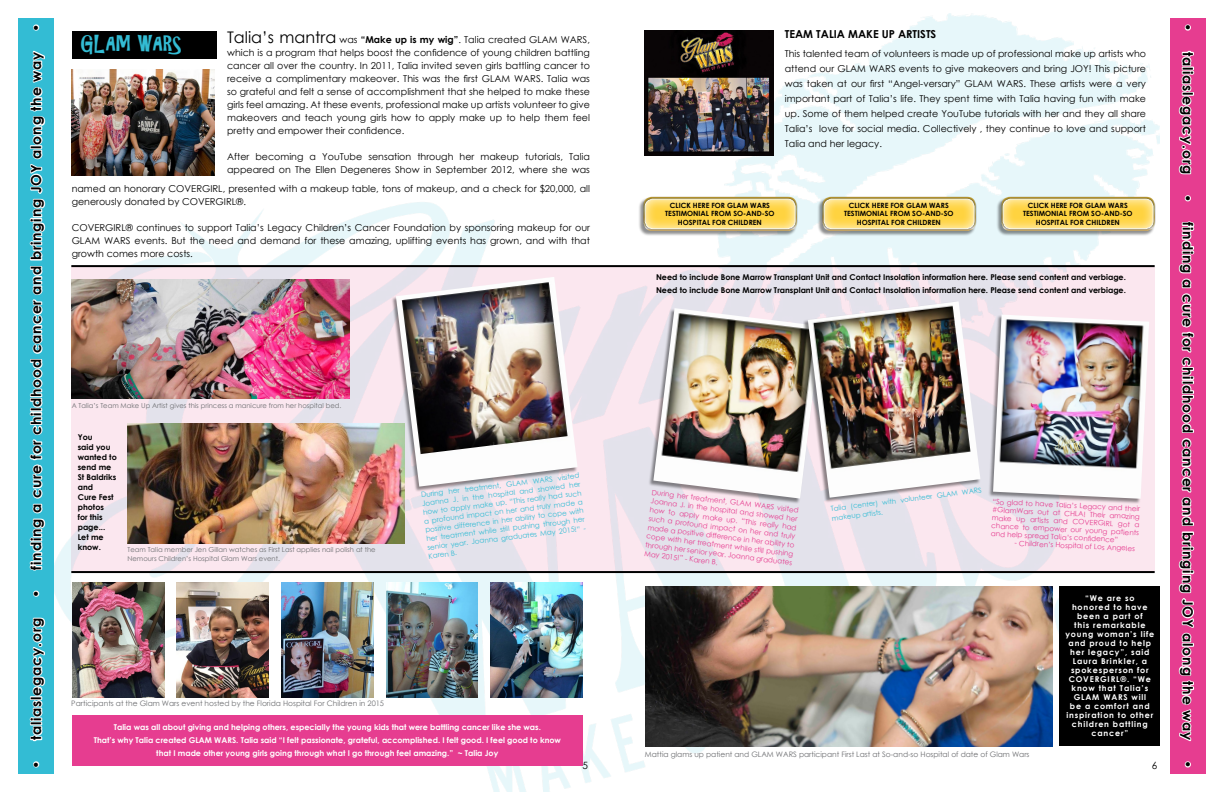
<style>
.page{position:relative;width:1224px;height:792px;background:#fff}
.page>*{position:absolute;margin:0;border:0;box-sizing:border-box;transform-origin:0 0}
.t1{font:20px "ARCHRISTY";color:#33bcd4}
.t2{font:700 14px "Century Gothic";letter-spacing:.06em;color:#000}
.t3{font:700 11px "Century Gothic";color:#000}
.t4{font:10px "Century Gothic";color:#000}
.t5{font:9.5px/13px "Century Gothic";color:#000;text-align:justify}
.t6{font:700 8px/10px "Century Gothic";color:#000}
.t7{font:700 8px/13px "Century Gothic";color:#fff;text-align:center}
.t8{font:700 8px/9px "Century Gothic";letter-spacing:.1em;color:#fff;text-align:center}
.t9{font:7.5px "Century Gothic";color:#6d6e71}
.t10{font:7.2px/8.8px "Century Gothic";color:#e63d90;text-align:justify}
.t11{font:7.2px/8.8px "Century Gothic";color:#33bcd4;text-align:justify}
.t12{font:700 7.2px/8.6px "Century Gothic";color:#000;text-align:center}
.t13{font:7.1px/9.7px "Century Gothic";color:#33bcd4}
.t14{font:6.8px/8.3px "Century Gothic";color:#6d6e71}
.s1{font-size:16px}
.s2{font-weight:700}
</style>
<div class="page">
<img style="left:54px;top:14px;width:1106px;height:778px">
<img style="left:645px;top:586px;width:408px;height:161px">
<img style="left:72px;top:279px;width:277px;height:120px">
<div style="left:648px;top:308px;width:173px;height:196px;background:#000;opacity:.44"></div>
<img style="left:653px;top:308px;width:150px;height:191px">
<img style="left:644px;top:30px;width:129px;height:125px">
<div style="left:1060px;top:586px;width:100px;height:160px;background:#000"></div>
<div style="left:18px;top:18px;width:36px;height:756px;background:#33bcd4"></div>
<svg style="left:33px;top:761px;width:7px;height:7px"></svg>
<svg style="left:29px;top:617px;width:17px;height:125px"></svg>
<svg style="left:33px;top:590px;width:7px;height:7px"></svg>
<svg style="left:29px;top:50px;width:17px;height:521px"></svg>
<svg style="left:33px;top:24px;width:7px;height:7px"></svg>
<div style="left:1170px;top:18px;width:36px;height:756px;background:#e63d90"></div>
<svg style="left:1184px;top:24px;width:7px;height:7px"></svg>
<svg style="left:1178px;top:50px;width:17px;height:125px"></svg>
<svg style="left:1184px;top:195px;width:7px;height:7px"></svg>
<svg style="left:1178px;top:221px;width:17px;height:521px"></svg>
<svg style="left:1184px;top:761px;width:7px;height:7px"></svg>
<div style="left:72px;top:715px;width:510px;height:50px;background:#e63d90"></div>
<div style="left:72px;top:31px;width:145px;height:28px;background:#000"></div>
<img style="left:72px;top:69px;width:143px;height:107px">
<div style="left:803px;top:301px;width:178px;height:202px;background:#000;opacity:.44"></div>
<img style="left:808px;top:301px;width:172px;height:197px">
<div style="left:988px;top:314px;width:161px;height:190px;background:#000;opacity:.44"></div>
<img style="left:993px;top:315px;width:156px;height:184px">
<div style="left:391px;top:277px;width:187px;height:215px;background:#000;opacity:.44"></div>
<img style="left:396px;top:277px;width:182px;height:210px">
<img style="left:128px;top:424px;width:277px;height:119px">
<hr style="left:71px;top:265px;width:1084px;height:2px;background:#000">
<img style="left:72px;top:582px;width:92px;height:115px">
<img style="left:177px;top:582px;width:92px;height:115px">
<img style="left:281px;top:582px;width:92px;height:115px">
<img style="left:386px;top:582px;width:92px;height:115px">
<img style="left:491px;top:582px;width:91px;height:115px">
<hr style="left:71px;top:571px;width:1084px;height:2px;background:#000">
<div style="left:638px;top:197px;width:159px;height:39px;background:#000;opacity:.44"></div>
<div style="left:643px;top:197px;width:154px;height:34px;background:#000;opacity:.75"></div>
<div style="left:635px;top:191px;width:169px;height:39px;background:#fff;opacity:.88"></div>
<div style="left:817px;top:197px;width:159px;height:39px;background:#000;opacity:.44"></div>
<div style="left:822px;top:197px;width:154px;height:34px;background:#000;opacity:.75"></div>
<div style="left:814px;top:191px;width:169px;height:39px;background:#fff;opacity:.88"></div>
<div style="left:996px;top:197px;width:159px;height:39px;background:#000;opacity:.44"></div>
<div style="left:1001px;top:197px;width:154px;height:34px;background:#000;opacity:.75"></div>
<div style="left:993px;top:191px;width:169px;height:39px;background:#fff;opacity:.88"></div>
<h2 class="t2" style="left:26px;top:32px;width:10px;rotate:-90deg">•</h2>
<h2 class="t2" style="left:1198px;top:23px;width:152px;rotate:90deg">• taliaslegacy.org</h2>
<h2 class="t2" style="left:1198px;top:194px;width:548px;rotate:90deg">• finding a cure for childhood cancer and bringing JOY along the way</h2>
<h2 class="t2" style="left:1198px;top:760px;width:10px;rotate:90deg">•</h2>
<p class="t3" style="left:785px;top:26px;width:153px">TEAM TALIA MAKE UP ARTISTS</p>
<p class="t5" style="left:785px;top:46px;width:363px;line-height:15px">This talented team of volunteers is made up of professional make up artists who attend our GLAM WARS events to give makeovers and bring JOY! This picture was taken at our first “Angel-versary” GLAM WARS. These artists were a very important part of Talia’s life. They spent time with Talia having fun with make up. Some of them helped create YouTube tutorials with her and they all share Talia’s love for social media. Collectively , they continue to love and support Talia and her legacy.</p>
<p class="t5" style="left:227px;top:33px;width:364px"><span class="s1">Talia’s mantra</span> was <span class="s2">“Make up is my wig”</span>. Talia created GLAM WARS, which is a program that helps boost the confidence of young children battling cancer all over the country. In 2011, Talia invited seven girls battling cancer to receive a complimentary makeover. This was the first GLAM WARS. Talia was so grateful and felt a sense of accomplishment that she helped to make these girls feel amazing. At these events, professional make up artists volunteer to give makeovers and teach young girls how to apply make up to help them feel pretty and empower their confidence.</p>
<p class="t5" style="left:227px;top:150px;width:364px">After becoming a YouTube sensation through her makeup tutorials, Talia appeared on The Ellen Degeneres Show in September 2012, where she was</p>
<p class="t5" style="left:72px;top:182px;width:520px">named an honorary COVERGIRL, presented with a makeup table, tons of makeup, and a check for $20,000, all generously donated by COVERGIRL®.</p>
<p class="t5" style="left:72px;top:221px;width:520px">COVERGIRL® continues to support Talia’s Legacy Children’s Cancer Foundation by sponsoring makeup for our GLAM WARS events. But the need and demand for these amazing, uplifting events has grown, and with that growth comes more costs.</p>
<h1 class="t1" style="left:81px;top:31px;width:103px">GLAM WARS</h1>
<h2 class="t2" style="left:26px;top:598px;width:548px;rotate:-90deg">• finding a cure for childhood cancer and bringing JOY along the way</h2>
<p class="t12" style="left:665px;top:201px;width:111px">CLICK HERE FOR GLAM WARS<br>TESTIMONIAL FROM SO-AND-SO<br>HOSPITAL FOR CHILDREN</p>
<p class="t12" style="left:844px;top:201px;width:111px">CLICK HERE FOR GLAM WARS<br>TESTIMONIAL FROM SO-AND-SO<br>HOSPITAL FOR CHILDREN</p>
<p class="t12" style="left:1023px;top:201px;width:111px">CLICK HERE FOR GLAM WARS<br>TESTIMONIAL FROM SO-AND-SO<br>HOSPITAL FOR CHILDREN</p>
<p class="t6" style="left:656px;top:271px;width:471px;line-height:13px">Need to include Bone Marrow Transplant Unit and Contact Insolation information here. Please send content and verbiage.<br>Need to include Bone Marrow Transplant Unit and Contact Insolation information here. Please send content and verbiage.</p>
<p class="t14" style="left:72px;top:402px;width:271px">A Talia’s Team Make Up Artist gives this princess a manicure from her hospital bed.</p>
<p class="t6" style="left:78px;top:432px;width:41px">You<br>said you wanted to send me<br>St Baldriks and<br>Cure Fest photos<br>for this page...<br>Let me know.</p>
<p class="t11" style="left:421px;top:490px;width:161px;rotate:-7deg">During her treatment, GLAM WARS visited Joanna J. in the hospital and showed her how to apply make up. “This really had such a profound impact on her and truly made a positive difference in her ability to cope with her treatment while still pushing through her senior year. Joanna graduates May 2015!” - Karen B.</p>
<p class="t13" style="left:830px;top:504px;width:153px;rotate:-7deg">Talia (center) with volunteer GLAM WARS makeup artists.</p>
<p class="t10" style="left:993px;top:497px;width:149px;line-height:8px;rotate:3deg">“So glad to have Talia’s Legacy and their #GlamWars out at CHLA! Their amazing make up artists and COVERGIRL got a chance to empower our young patients and help spread Talia’s confi dence”</p>
<p class="t10" style="left:1015px;top:538px;width:122px;rotate:3deg">- Children’s Hospital of Los Angeles</p>
<p class="t10" style="left:653px;top:488px;width:149px;rotate:7deg">During her treatment, GLAM WARS visited Joanna J. in the hospital and showed her how to apply make up. “This really had such a profound impact on her and truly made a positive difference in her ability to cope with her treatment while still pushing through her senior year. Joanna graduates May 2015!” - Karen B.</p>
<p class="t14" style="left:128px;top:546px;width:250px">Team Talia member Jen Gillan watches as First Last applies nail polish at the<br>Nemours Children’s Hospital Glam Wars event.</p>
<p class="t8" style="left:1065px;top:594px;width:90px">“We are so honored to have been a part of<br>this remarkable young woman’s life and proud to help her legacy”, said<br>Laura Brinkler, a spokesperson for<br>COVERGIRL®. “We know that Talia’s<br>GLAM WARS will<br>be a comfort and inspiration to other children battling cancer”</p>
<h2 class="t2" style="left:26px;top:769px;width:152px;rotate:-90deg">• taliaslegacy.org</h2>
<p class="t9" style="left:71px;top:698px;width:314px">Participants at the Glam Wars event hosted by the Florida Hospital For Children in 2015</p>
<p class="t7" style="left:94px;top:720px;width:469px">Talia was all about giving and helping others, especially the young kids that were battling cancer like she was.<br>That’s why Talia created GLAM WARS. Talia said “I felt passionate, grateful, accomplished. I felt good. I feel good to know that I made other young girls going through what I go through feel amazing.” ~ Talia Joy</p>
<p class="t9" style="left:645px;top:749px;width:386px">Mattia glams up patient and GLAM WARS participant First Last at So-and-so Hospital of date of Glam Wars</p>
<p class="t4" style="left:583px;top:759px;width:7px">5</p>
<p class="t4" style="left:1152px;top:759px;width:7px">6</p>
</div>
